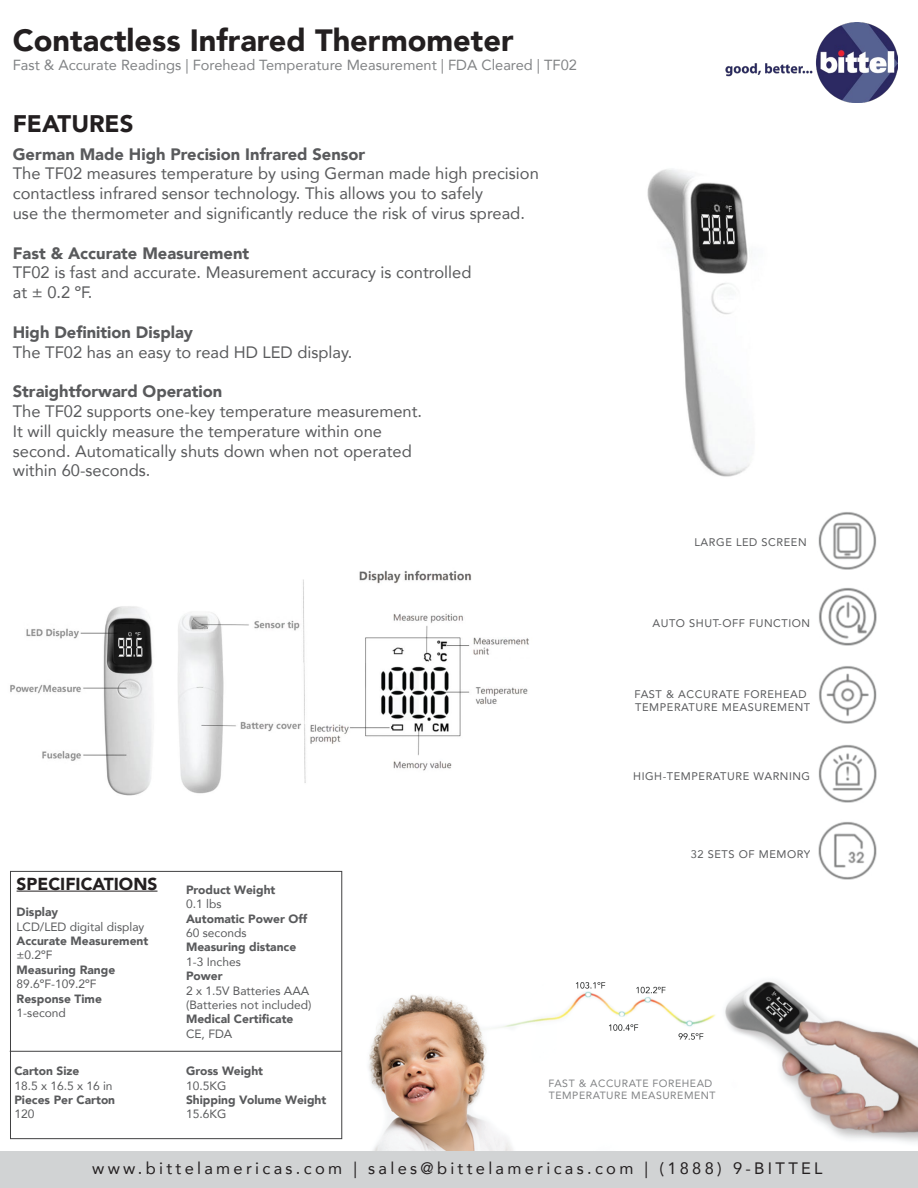
<style>
.page{position:relative;width:918px;height:1188px;background:#fff}
.page>*{position:absolute;margin:0;border:0;box-sizing:border-box;transform-origin:0 0}
.t1{font:900 30.75px "Avenir";color:#231f20}
.t2{font:900 24px "Avenir";color:#231f20}
.t3{font:900 17.4px "Avenir";color:#231f20}
.t4{font:16.5px/19.8px "Avenir";color:#595a5c}
.t5{font:900 16.5px "Avenir";color:#595a5c}
.t6{font:16.5px "Avenir";letter-spacing:.2em;color:#231f20}
.t7{font:14.55px "Avenir";color:#818385}
.t8{font:900 12px "Avenir";color:#595a5c}
.t9{font:12px/14.4px "Avenir";color:#595a5c}
.t10{font:11.1px/13.2px "Avenir";letter-spacing:.05em;color:#595a5c}
.t11{font:10.5px/12.6px "Avenir";letter-spacing:.05em;color:#818385}
</style>
<div class="page">
<img style="left:10px;top:570px;width:519px;height:226px">
<img style="left:368px;top:981px;width:550px;height:170px">
<img style="left:647px;top:169px;width:103px;height:308px">
<div style="left:0;top:1151px;width:918px;height:37px;background:#d1d3d4"></div>
<hr style="left:17px;top:891px;width:140px;height:1px;background:#231f20">
<img style="left:725px;top:23px;width:173px;height:80px">
<div style="left:10px;top:871px;width:332px;height:268px;border:1px solid #414142"></div>
<img style="left:818px;top:512px;width:59px;height:58px">
<img style="left:819px;top:588px;width:58px;height:58px">
<img style="left:818px;top:822px;width:59px;height:58px">
<img style="left:818px;top:745px;width:59px;height:58px">
<img style="left:819px;top:666px;width:58px;height:58px">
<hr style="left:10px;top:1051px;width:331px;height:1px;background:#414142">
<h1 class="t1" style="left:13px;top:14px;width:502px">Contactless Infrared Thermometer</h1>
<p class="t7" style="left:13px;top:53px;width:566px">Fast &amp; Accurate Readings | Forehead Temperature Measurement | FDA Cleared | TF02</p>
<h2 class="t2" style="left:13px;top:103px;width:122px">FEATURES</h2>
<p class="t5" style="left:13px;top:140px;width:354px">German Made High Precision Infrared Sensor</p>
<p class="t4" style="left:13px;top:163px;width:528px">The TF02 measures temperature by using German made high precision contactless infrared sensor technology. This allows you to safely<br>use the thermometer and significantly reduce the risk of virus spread.</p>
<p class="t5" style="left:13px;top:239px;width:238px">Fast &amp; Accurate Measurement</p>
<p class="t4" style="left:13px;top:262px;width:460px">TF02 is fast and accurate. Measurement accuracy is controlled at ± 0.2 ºF.</p>
<p class="t5" style="left:13px;top:318px;width:182px">High Definition Display</p>
<p class="t4" style="left:13px;top:341px;width:341px">The TF02 has an easy to read HD LED display.</p>
<p class="t5" style="left:13px;top:377px;width:211px">Straightforward Operation</p>
<p class="t4" style="left:13px;top:401px;width:411px">The TF02 supports one-key temperature measurement.<br>It will quickly measure the temperature within one second. Automatically shuts down when not operated within 60-seconds.</p>
<p class="t10" style="left:695px;top:535px;width:114px">LARGE LED SCREEN</p>
<p class="t3" style="left:17px;top:869px;width:142px">SPECIFICATIONS</p>
<p class="t8" style="left:17px;top:902px;width:43px">Display</p>
<p class="t9" style="left:17px;top:919px;width:129px">LCD/LED digital display</p>
<p class="t8" style="left:17px;top:930px;width:133px">Accurate Measurement</p>
<p class="t9" style="left:17px;top:948px;width:37px">±0.2ºF</p>
<p class="t8" style="left:17px;top:959px;width:100px">Measuring Range</p>
<p class="t9" style="left:17px;top:976px;width:81px">89.6ºF-109.2ºF</p>
<p class="t8" style="left:17px;top:988px;width:87px">Response Time</p>
<p class="t9" style="left:17px;top:1005px;width:51px">1-second</p>
<p class="t8" style="left:14px;top:1061px;width:67px">Carton Size</p>
<p class="t9" style="left:14px;top:1078px;width:100px">18.5 x 16.5 x 16 in</p>
<p class="t8" style="left:14px;top:1089px;width:102px">Pieces Per Carton</p>
<p class="t9" style="left:14px;top:1107px;width:22px">120</p>
<p class="t8" style="left:186px;top:879px;width:91px">Product Weight</p>
<p class="t9" style="left:186px;top:897px;width:37px">0.1 lbs</p>
<p class="t8" style="left:186px;top:908px;width:123px">Automatic Power Off</p>
<p class="t9" style="left:186px;top:925px;width:62px">60 seconds</p>
<p class="t8" style="left:186px;top:937px;width:112px">Measuring distance</p>
<p class="t9" style="left:186px;top:954px;width:56px">1-3 Inches</p>
<p class="t8" style="left:186px;top:966px;width:38px">Power</p>
<p class="t9" style="left:186px;top:983px;width:127px">2 x 1.5V Batteries AAA (Batteries not included)</p>
<p class="t8" style="left:186px;top:1009px;width:109px">Medical Certificate</p>
<p class="t9" style="left:186px;top:1026px;width:48px">CE, FDA</p>
<p class="t8" style="left:186px;top:1061px;width:79px">Gross Weight</p>
<p class="t9" style="left:186px;top:1078px;width:42px">10.5KG</p>
<p class="t8" style="left:186px;top:1089px;width:142px">Shipping Volume Weight</p>
<p class="t9" style="left:186px;top:1107px;width:42px">15.6KG</p>
<p class="t10" style="left:652px;top:617px;width:159px">AUTO SHUT-OFF FUNCTION</p>
<p class="t10" style="left:635px;top:687px;width:177px">FAST &amp; ACCURATE FOREHEAD<br>TEMPERATURE MEASUREMENT</p>
<p class="t10" style="left:633px;top:770px;width:179px">HIGH-TEMPERATURE WARNING</p>
<p class="t10" style="left:691px;top:847px;width:121px">32 SETS OF MEMORY</p>
<p class="t11" style="left:549px;top:1077px;width:168px">FAST &amp; ACCURATE FOREHEAD<br>TEMPERATURE MEASUREMENT</p>
<p class="t6" style="left:92px;top:1155px;width:732px">www.bittelamericas.com | sales@bittelamericas.com | (1888) 9-BITTEL</p>
</div>
